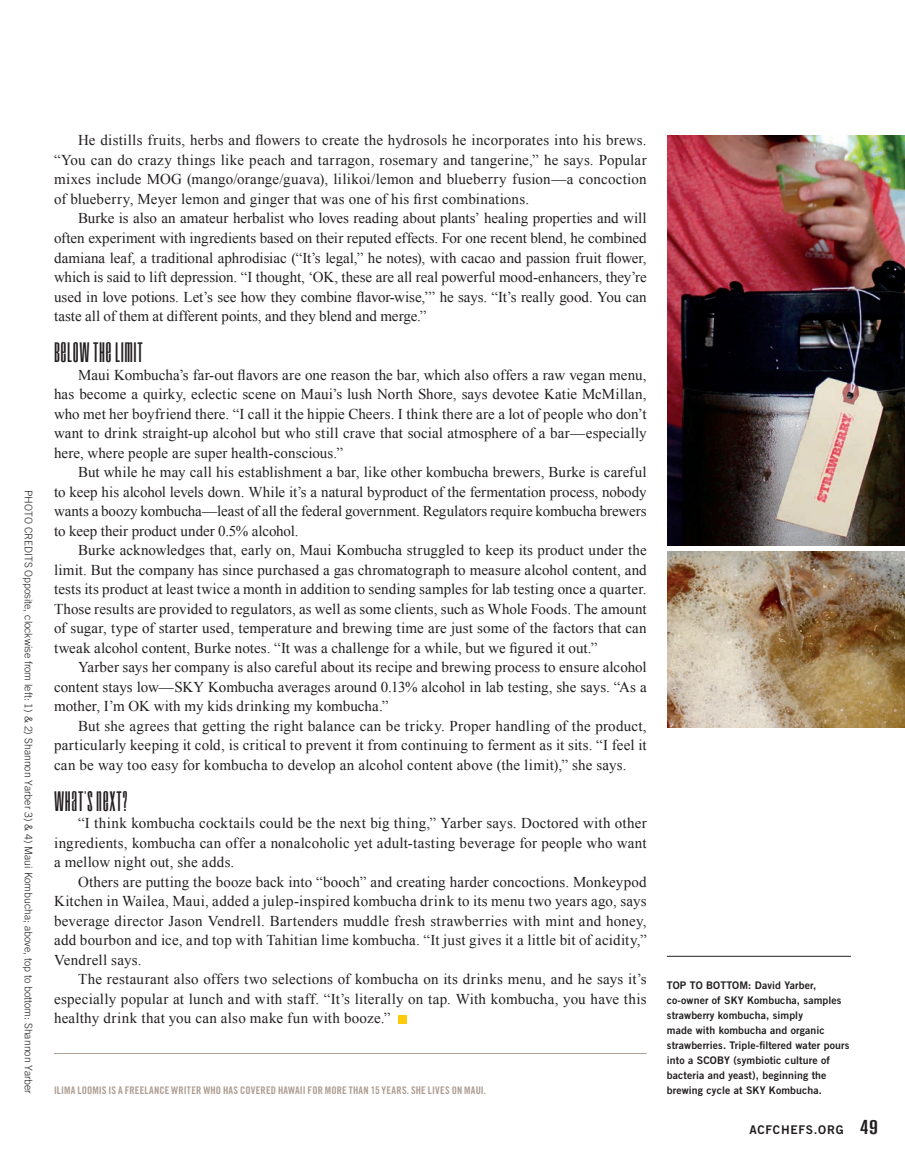
<style>
.page{position:relative;width:905px;height:1175px;background:#fff}
.page>*{position:absolute;margin:0;border:0;box-sizing:border-box;transform-origin:0 0}
.t1{font:24px "Droid";letter-spacing:.03em;color:#231f20}
.t2{font:15px/19.5px "Times New Roman";letter-spacing:.005em;color:#231f20;text-align:justify}
.t3{font:12px "Trade Gothic Bold Two";letter-spacing:.06em;color:#231f20}
.t4{font:10.5px/15px "Trade Gothic Bold Two";letter-spacing:.01em;color:#231f20}
.t5{font:300 10.5px "Trade Gothic";color:#231f20}
.t6{font:10.5px "Trade Gothic Bold Cond Twenty";letter-spacing:.015em;color:#ac9e94}
.s1{font-family:"Disclaimer";font-size:27px}
.s2{font-family:"Akzidenz Grotesk Std";font-weight:700;font-stretch:condensed;font-size:21px}
</style>
<div class="page">
<hr style="left:54px;top:1053px;width:592px;height:1px;background:#ac9e94">
<div style="left:398px;top:1015px;width:8px;height:8px;background:#feca0a"></div>
<hr style="left:667px;top:956px;width:183px;height:1px;background:#231f20">
<img style="left:667px;top:135px;width:237px;height:410px">
<img style="left:667px;top:551px;width:237px;height:176px">
<p class="t5" style="left:35px;top:490px;width:605px;rotate:90deg">PHOTO CREDITS Opposite, clockwise from left: 1) &amp; 2) Shannon Yarber 3) &amp; 4) Maui Kombucha; above, top to bottom: Shannon Yarber</p>
<p class="t2" style="left:54px;top:130px;width:594px;text-indent:24px">He distills fruits, herbs and flowers to create the hydrosols he incorporates into his brews. “You can do crazy things like peach and tarragon, rosemary and tangerine,” he says. Popular mixes include MOG (mango/orange/guava), lilikoi/lemon and blueberry fusion—a concoction of blueberry, Meyer lemon and ginger that was one of his first combinations.</p>
<p class="t2" style="left:54px;top:208px;width:594px;text-indent:24px">Burke is also an amateur herbalist who loves reading about plants’ healing properties and will often experiment with ingredients based on their reputed effects. For one recent blend, he combined damiana leaf, a traditional aphrodisiac (“It’s legal,” he notes), with cacao and passion fruit flower, which is said to lift depression. “I thought, ‘OK, these are all real powerful mood-enhancers, they’re used in love potions. Let’s see how they combine flavor-wise,’” he says. “It’s really good. You can taste all of them at different points, and they blend and merge.”</p>
<h1 class="t1" style="left:54px;top:338px;width:90px">BELOW THE LIMIT</h1>
<p class="t2" style="left:54px;top:364px;width:594px;text-indent:24px">Maui Kombucha’s far-out flavors are one reason the bar, which also offers a raw vegan menu, has become a quirky, eclectic scene on Maui’s lush North Shore, says devotee Katie McMillan, who met her boyfriend there. “I call it the hippie Cheers. I think there are a lot of people who don’t want to drink straight-up alcohol but who still crave that social atmosphere of a bar—especially here, where people are super health-conscious.”</p>
<p class="t2" style="left:54px;top:462px;width:594px;text-indent:24px">But while he may call his establishment a bar, like other kombucha brewers, Burke is careful to keep his alcohol levels down. While it’s a natural byproduct of the fermentation process, nobody wants a boozy kombucha—least of all the federal government. Regulators require kombucha brewers to keep their product under 0.5% alcohol.</p>
<p class="t2" style="left:54px;top:540px;width:594px;text-indent:24px">Burke acknowledges that, early on, Maui Kombucha struggled to keep its product under the limit. But the company has since purchased a gas chromatograph to measure alcohol content, and tests its product at least twice a month in addition to sending samples for lab testing once a quarter.<br>Those results are provided to regulators, as well as some clients, such as Whole Foods. The amount of sugar, type of starter used, temperature and brewing time are just some of the factors that can tweak alcohol content, Burke notes. “It was a challenge for a while, but we figured it out.”</p>
<p class="t2" style="left:54px;top:657px;width:594px;text-indent:24px">Yarber says her company is also careful about its recipe and brewing process to ensure alcohol content stays low—SKY Kombucha averages around 0.13% alcohol in lab testing, she says. “As a mother, I’m OK with my kids drinking my kombucha.”</p>
<p class="t2" style="left:54px;top:715px;width:594px;text-indent:24px">But she agrees that getting the right balance can be tricky. Proper handling of the product, particularly keeping it cold, is critical to prevent it from continuing to ferment as it sits. “I feel it can be way too easy for kombucha to develop an alcohol content above (the limit),” she says.</p>
<h1 class="t1" style="left:54px;top:787px;width:75px">WHAT<span class="s1">’</span>S NEXT?</h1>
<p class="t2" style="left:54px;top:813px;width:594px;text-indent:24px">“I think kombucha cocktails could be the next big thing,” Yarber says. Doctored with other ingredients, kombucha can offer a nonalcoholic yet adult-tasting beverage for people who want a mellow night out, she adds.</p>
<p class="t2" style="left:54px;top:871px;width:594px;text-indent:24px">Others are putting the booze back into “booch” and creating harder concoctions. Monkeypod Kitchen in Wailea, Maui, added a julep-inspired kombucha drink to its menu two years ago, says beverage director Jason Vendrell. Bartenders muddle fresh strawberries with mint and honey, add bourbon and ice, and top with Tahitian lime kombucha. “It just gives it a little bit of acidity,” Vendrell says.</p>
<p class="t2" style="left:54px;top:969px;width:594px;text-indent:24px">The restaurant also offers two selections of kombucha on its drinks menu, and he says it’s especially popular at lunch and with staff. “It’s literally on tap. With kombucha, you have this healthy drink that you can also make fun with booze.”</p>
<p class="t4" style="left:667px;top:977px;width:184px">Top to bottom: David Yarber, co-owner of SKY Kombucha, samples strawberry kombucha, simply<br>made with kombucha and organic strawberries. Triple-filtered water pours into a SCOB</p>
<p class="t4" style="left:667px;top:1052px;width:164px;text-indent:57px">Y (symbiotic culture of bacteria and yeast), beginning the brewing cycle at SKY Kombucha.</p>
<p class="t6" style="left:54px;top:1083px;width:433px">ILIMA LOOMIS IS A FREELANCE WRITER WHO HAS COVERED HAWAII FOR MORE THAN 15 YEARS. SHE LIVES ON MAUI.</p>
<p class="t3" style="left:749px;top:1122px;width:130px">acfch efs.org <span class="s2">49</span></p>
</div>
